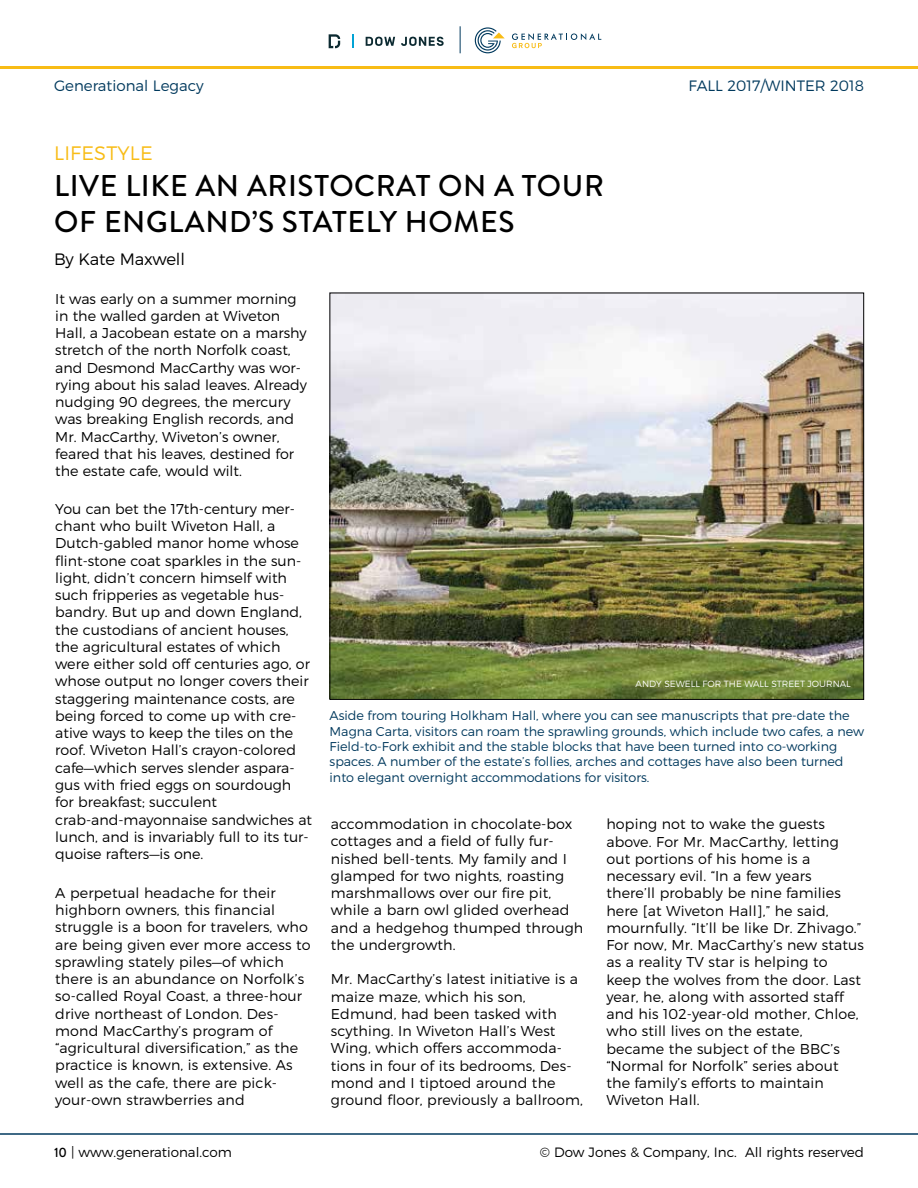
<style>
.page{position:relative;width:918px;height:1188px;background:#fff}
.page>*{position:absolute;margin:0;border:0;box-sizing:border-box;transform-origin:0 0}
.t1{font:500 30px "Brandon Grotesque";letter-spacing:.02em;color:#000}
.t2{font:300 19.5px "Montserrat";letter-spacing:.01em;color:#f8bc16}
.t3{font:300 16.5px "Montserrat";letter-spacing:-.01em;color:#000}
.t4{font:300 15px "Montserrat";color:#00395d}
.t5{font:300 14.25px/17.2px "Montserrat";letter-spacing:.01em;color:#000}
.t6{font:300 13.5px "Montserrat";color:#000}
.t7{font:300 12.75px/15.3px "Montserrat";color:#00395d}
.t8{font:300 9px "Montserrat";color:#fff}
.s1{font-family:"Brandon Grotesque";font-weight:500}
</style>
<div class="page">
<hr style="left:0;top:1133px;width:918px;height:2px;background:#00395d">
<hr style="left:0;top:66px;width:918px;height:3px;background:#f8bc16">
<svg style="left:475px;top:27px;width:30px;height:26px"></svg>
<svg style="left:512px;top:33px;width:89px;height:15px"></svg>
<svg style="left:366px;top:37px;width:29px;height:9px"></svg>
<svg style="left:401px;top:37px;width:43px;height:9px"></svg>
<svg style="left:329px;top:34px;width:11px;height:14px"></svg>
<svg style="left:352px;top:34px;width:1px;height:14px"></svg>
<svg style="left:460px;top:26px;width:1px;height:27px"></svg>
<img style="left:332px;top:295px;width:530px;height:403px">
<p class="t4" style="left:54px;top:77px;width:151px">Generational Legacy</p>
<p class="t4" style="left:689px;top:77px;width:177px">FALL 2017/WINTER 2018</p>
<h2 class="t2" style="left:54px;top:141px;width:100px">LIFESTYLE</h2>
<h1 class="t1" style="left:54px;top:165px;width:102px">LIVE LIKE</h1>
<h1 class="t1" style="left:196px;top:165px;width:410px">AN ARISTOCRAT ON A TOUR</h1>
<h1 class="t1" style="left:54px;top:201px;width:135px">OF ENGLAND</h1>
<h1 class="t1" style="left:252px;top:201px;width:245px">’S STATELY H OMES</h1>
<p class="t3" style="left:54px;top:249px;width:132px">By Kate Maxwell</p>
<p class="t5" style="left:55px;top:290px;width:253px">It was early on a summer morning in the walled garden at Wiveton Hall, a Jacobean estate on a marshy stretch of the north Norfolk coast, and Desmond MacCarthy was wor&shy;rying about his salad leaves. Already nudging 90 degrees, the mercury was breaking English records, and Mr. MacCarthy, Wiveton’s owner, feared that his leaves, destined for the estate cafe, would wilt.</p>
<p class="t5" style="left:55px;top:500px;width:258px">You can bet the 17th-century mer&shy;chant who built Wiveton Hall, a Dutch-gabled manor home whose flint-stone coat sparkles in the sun&shy;light, didn’t concern himself with such fripperies as vegetable hus&shy;bandry. But up and down England, the custodians of ancient houses, the agricultural estates of which were either sold off centuries ago, or whose output no longer covers their staggering maintenance costs, are being forced to come up with cre&shy;ative ways to keep the tiles on the roof. Wiveton Hall’s crayon-colored cafe—which serves slender aspara&shy;gus with fried eggs on sourdough for breakfast; succulent crab-and-mayonnaise sandwiches at lunch, and is invariably full to its tur&shy;quoise rafters—is one.</p>
<p class="t5" style="left:55px;top:884px;width:257px">A perpetual headache for their highborn owners, this financial struggle is a boon for travelers, who are being given ever more access to sprawling stately piles—of which there is an abundance on Norfolk’s so-called Royal Coast, a three-hour drive northeast of London. Des&shy;mond MacCarthy’s program of “agricultural diversification,” as the practice is known, is extensive. As well as the cafe, there are pick&shy;your-own strawberries and</p>
<p class="t8" style="left:636px;top:678px;width:217px">ANDY SEWELL FOR THE WALL STREET JOU RNAL</p>
<p class="t7" style="left:330px;top:708px;width:536px">Aside from touring Holkham Hall, where you can see manuscripts that pre-date the Magna Carta, visitors can roam the sprawling grounds, which include two cafes, a new Field-to-Fork exhibit and the stable blocks that have been turned into co-working spaces. A number of the estate’s follies, arches and cottages have also been turned into elegant overnight accommodations for visitors.</p>
<p class="t5" style="left:331px;top:815px;width:254px">accommodation in chocolate-box cottages and a field of fully fur&shy;nished bell-tents. My family and I glamped for two nights, roasting marshmallows over our fire pit, while a barn owl glided overhead and a hedgehog thumped through the undergrowth.</p>
<p class="t5" style="left:331px;top:971px;width:254px">Mr. MacCarthy’s latest initiative is a maize maze, which his son,<br>Edmund, had been tasked with scything. In Wiveton Hall’s West<br>Wing, which offers accommoda&shy;tions in four of its bedrooms, Des&shy;mond and I tiptoed around the ground floor, previously a ballroom,</p>
<p class="t5" style="left:606px;top:815px;width:259px">hoping not to wake the guests above. For Mr. MacCarthy, letting out portions of his home is a necessary evil. “In a few years there’ll probably be nine families here [at Wiveton Hall],” he said, mournfully. “It’ll be like Dr. Zhivago.”<br>For now, Mr. MacCarthy’s new status as a reality TV star is helping to keep the wolves from the door. Last year, he, along with assorted staff and his 102-year-old mother, Chloe, who still lives on the estate,<br>became the subject of the BBC’s “Normal for Norfolk” series about the family’s efforts to maintain<br>Wiveton Hall.</p>
<p class="t6" style="left:54px;top:1144px;width:179px"><span class="s1">10</span> | www.generational.com</p>
<p class="t6" style="left:540px;top:1144px;width:326px">© Dow Jones &amp; Company, Inc. All rights reserved</p>
</div>
